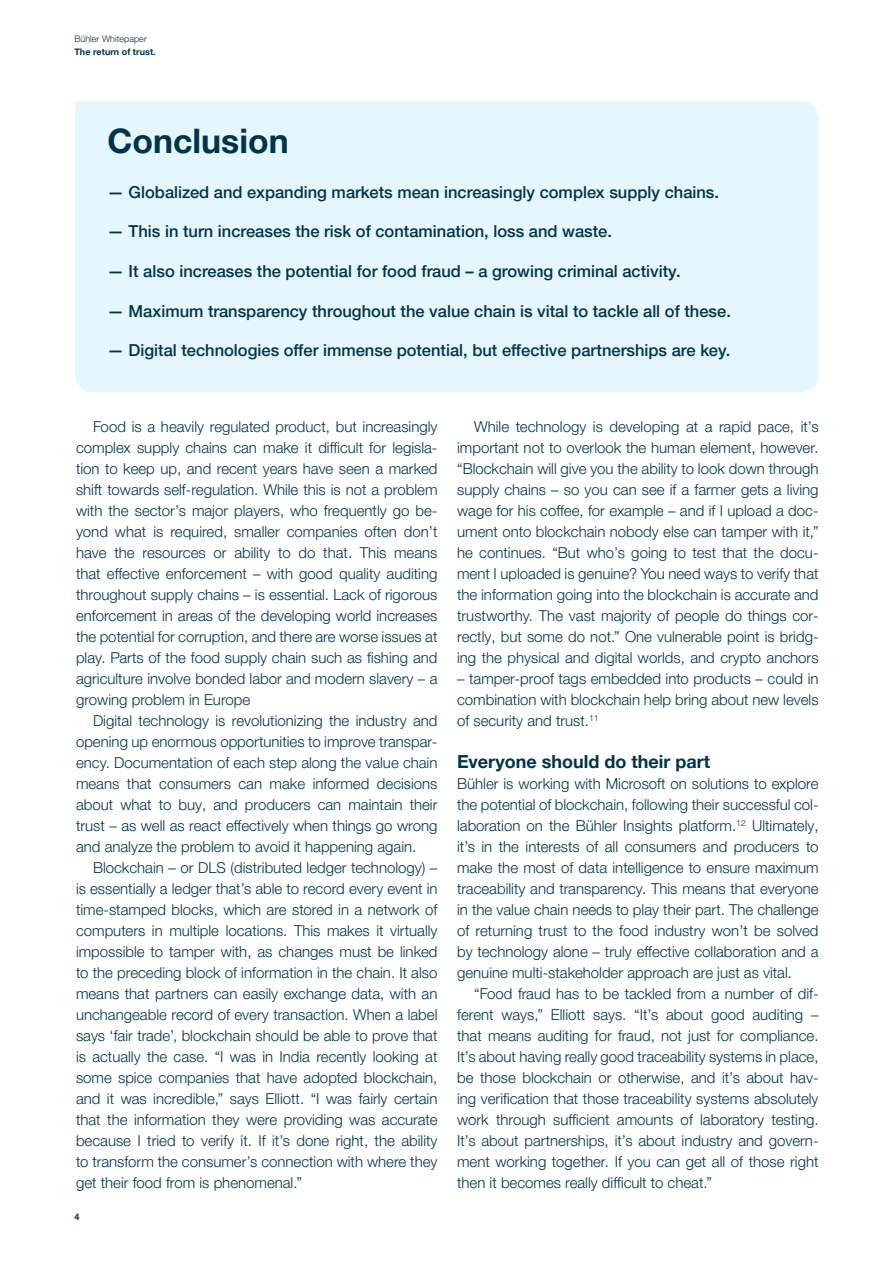
<style>
.page{position:relative;width:893px;height:1263px;background:#fff}
.page>*{position:absolute;margin:0;border:0;box-sizing:border-box;transform-origin:0 0}
.t1{font:700 33.75px "Helvetica Neue LTW1 G";color:#00344a}
.t2{font:700 18px "Helvetica Neue LTW1 G";color:#00344a}
.t3{font:500 16.5px "Helvetica Neue LTW1 G";color:#00344a}
.t4{font:300 15px/21px "Helvetica Neue LTW1 G";color:#00344a;text-align:justify}
.t5{font:700 9px "Helvetica Neue LTW1 G";letter-spacing:.005em;color:#00344a}
.t6{font:300 9px "Helvetica Neue LTW1 G";letter-spacing:.005em;color:#00344a}
</style>
<div class="page">
<div style="left:75px;top:101px;width:744px;height:291px;background:#e6f6fd"></div>
<p class="t6" style="left:74px;top:33px;width:74px">Bühler Whitepaper</p>
<p class="t5" style="left:74px;top:47px;width:83px">The return of trust.</p>
<h1 class="t1" style="left:108px;top:120px;width:183px">Conclusion</h1>
<p class="t3" style="left:108px;top:182px;width:613px">— Globalized and expanding markets mean increasingly complex supply chains.</p>
<p class="t3" style="left:108px;top:222px;width:506px">— This in turn increases the risk of contamination, loss and waste.</p>
<p class="t3" style="left:108px;top:261px;width:575px">— It also increases the potential for food fraud – a growing criminal activity.</p>
<p class="t3" style="left:108px;top:301px;width:625px">— Maximum transparency throughout the value chain is vital to tackle all of these.</p>
<p class="t3" style="left:108px;top:340px;width:624px">— Digital technologies offer immense potential, but effective partnerships are key.</p>
<p class="t4" style="left:76px;top:416px;width:363px;text-indent:17px">Food is a heavily regulated product, but increasingly complex supply chains can make it difficult for legisla&shy;tion to keep up, and recent years have seen a marked shift towards self-regulation. While this is not a problem with the sector’s major players, who frequently go be&shy;yond what is required, smaller companies often don’t have the resources or ability to do that. This means that effective enforcement – with good quality auditing throughout supply chains – is essential. Lack of rigorous enforcement in areas of the developing world increases the potential for corruption, and there are worse issues at play. Parts of the food supply chain such as fishing and agriculture involve bonded labor and modern slavery – a growing problem in Europe</p>
<p class="t4" style="left:76px;top:710px;width:363px;text-indent:17px">Digital technology is revolutionizing the industry and opening up enormous opportunities to improve transpar&shy;ency. Documentation of each step along the value chain means that consumers can make informed decisions about what to buy, and producers can maintain their trust – as well as react effectively when things go wrong and analyze the problem to avoid it happening again.</p>
<p class="t4" style="left:76px;top:857px;width:363px;text-indent:17px">Blockchain – or DLS (distributed ledger technology) – is essentially a ledger that’s able to record every event in time-stamped blocks, which are stored in a network of computers in multiple locations. This makes it virtually impossible to tamper with, as changes must be linked to the preceding block of information in the chain. It also means that partners can easily exchange data, with an unchangeable record of every transaction. When a label says ‘fair trade’, blockchain should be able to prove that is actually the case. “I was in India recently looking at some spice companies that have adopted blockchain, and it was incredible,” says Elliott. “I was fairly certain that the information they were providing was accurate because I tried to verify it. If it’s done right, the ability to transform the consumer’s connection with where they get their food from is phenomenal.”</p>
<p class="t5" style="left:74px;top:1211px;width:7px">4</p>
<p class="t4" style="left:457px;top:416px;width:363px;text-indent:17px">While technology is developing at a rapid pace, it’s important not to overlook the human element, however. “Blockchain will give you the ability to look down through supply chains – so you can see if a farmer gets a living wage for his coffee, for example – and if I upload a doc&shy;ument onto blockchain nobody else can tamper with it,” he continues. “But who’s going to test that the docu&shy;ment I uploaded is genuine? You need ways to verify that the information going into the blockchain is accurate and trustworthy. The vast majority of people do things cor&shy;rectly, but some do not.” One vulnerable point is bridg&shy;ing the physical and digital worlds, and crypto anchors</p>
<p class="t4" style="left:457px;top:668px;width:363px">– tamper-proof tags embedded into products – could in combination with blockchain help bring about new levels of security and trust.<sup>11</sup></p>
<p class="t2" style="left:457px;top:750px;width:255px">Everyone should do their part</p>
<p class="t4" style="left:457px;top:773px;width:363px">Bühler is working with Microsoft on solutions to explore the potential of blockchain, following their successful col&shy;laboration on the Bühler Insights platform.<sup>12</sup> Ultimately, it’s in the interests of all consumers and producers to make the most of data intelligence to ensure maximum traceability and transparency. This means that everyone in the value chain needs to play their part. The challenge of returning trust to the food industry won’t be solved by technology alone – truly effective collaboration and a genuine multi-stakeholder approach are just as vital.</p>
<p class="t4" style="left:457px;top:983px;width:363px;text-indent:17px">“Food fraud has to be tackled from a number of dif&shy;ferent ways,” Elliott says. “It’s about good auditing – that means auditing for fraud, not just for compliance.<br>It’s about having really good traceability systems in place, be those blockchain or otherwise, and it’s about hav&shy;ing verification that those traceability systems absolutely work through sufficient amounts of laboratory testing.<br>It’s about partnerships, it’s about industry and govern&shy;ment working together. If you can get all of those right then it becomes really difficult to cheat.”</p>
</div>
